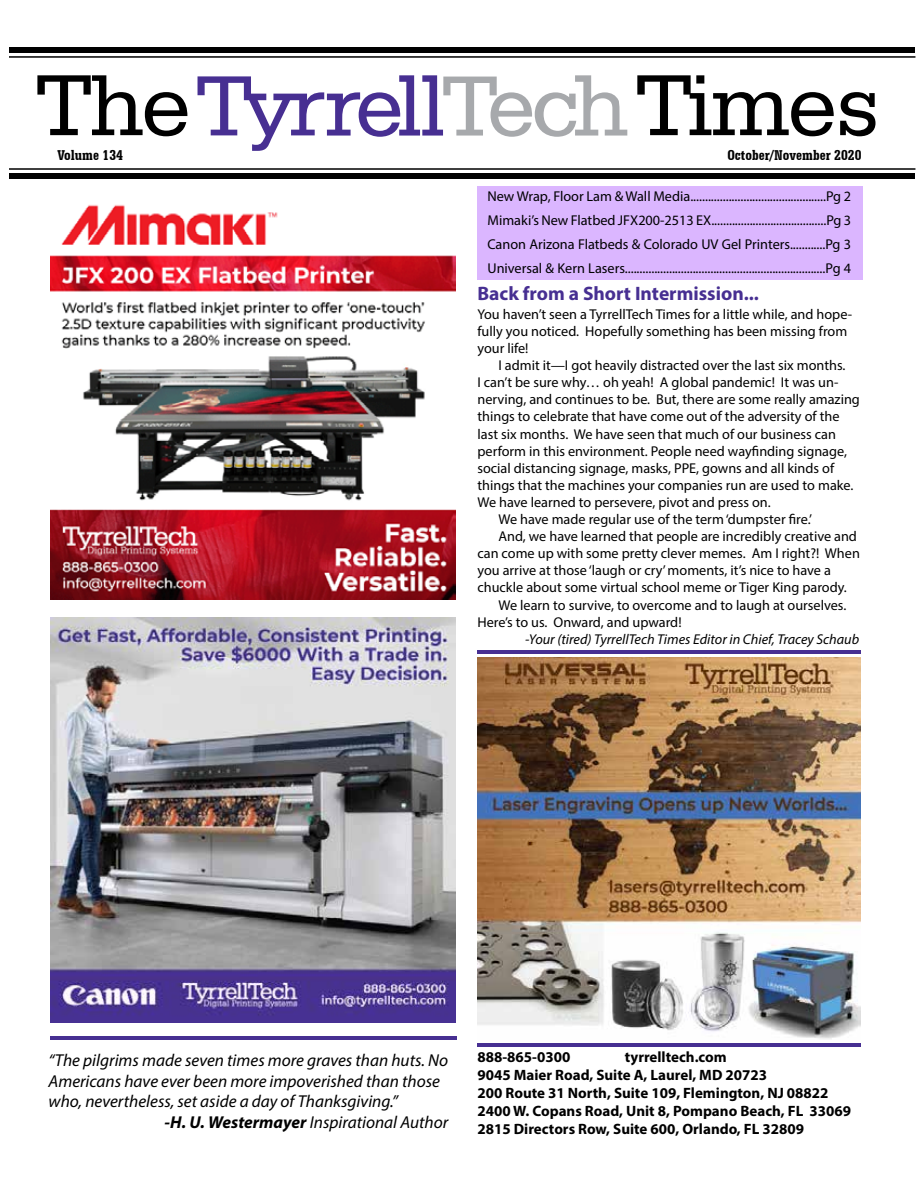
<style>
.page{position:relative;width:918px;height:1188px;background:#fff}
.page>*{position:absolute;margin:0;border:0;box-sizing:border-box;transform-origin:0 0}
.t1{font:700 19.5px "Myriad Pro";color:#472f92}
.t2{font:italic 17.25px "Myriad Pro";color:#000}
.t3{font:700 15px/18px "Myriad Pro";color:#000}
.t4{font:700 condensed 15px "Serifa BT";color:#000}
.t5{font:14.25px/24px "Myriad Pro";color:#000}
.t6{font:italic 14.25px "Myriad Pro";color:#000}
.s1{font-weight:700}
</style>
<div class="page">
<svg style="left:198px;top:75px;width:429px;height:76px"></svg>
<svg style="left:37px;top:75px;width:150px;height:61px"></svg>
<svg style="left:637px;top:75px;width:197px;height:61px"></svg>
<svg style="left:840px;top:92px;width:36px;height:44px"></svg>
<hr style="left:9px;top:168px;width:906px;height:2px;background:#000">
<div style="left:9px;top:173px;width:906px;height:5px;background:#000"></div>
<hr style="left:9px;top:56px;width:906px;height:2px;background:#000">
<div style="left:9px;top:48px;width:906px;height:5px;background:#000"></div>
<div style="left:477px;top:187px;width:385px;height:93px;background:#dbb6ff"></div>
<hr style="left:477px;top:1043px;width:384px;height:4px;background:#472f92">
<hr style="left:477px;top:650px;width:384px;height:4px;background:#472f92">
<hr style="left:51px;top:1036px;width:406px;height:4px;background:#472f92">
<img style="left:477px;top:658px;width:383px;height:381px">
<img style="left:51px;top:205px;width:405px;height:394px">
<img style="left:51px;top:617px;width:405px;height:405px">
<p class="t4" style="left:57px;top:146px;width:67px">Volume 134</p>
<p class="t4" style="left:727px;top:146px;width:136px">October/November 2020</p>
<p class="t5" style="left:487px;top:184px;width:365px;text-align:justify">New Wrap, Floor Lam &amp; Wall Media..............................................Pg 2<br>Mimaki’s New Flatbed JFX200-2513 EX.......................................Pg 3<br>Canon Arizona Flatbeds &amp; Colorado UV Gel Printers............Pg 3<br>Universal &amp; Kern Lasers....................................................................Pg 4</p>
<h1 class="t1" style="left:477px;top:281px;width:283px">Back from a Short Intermission...</h1>
<p class="t5" style="left:477px;top:305px;width:376px;line-height:17.1px">You haven’t seen a TyrrellTech Times for a little while, and hope&shy;fully you noticed. Hopefully something has been missing from your life!</p>
<p class="t5" style="left:498px;top:353px;width:349px">I admit it—I got heavily distracted over the last six months.</p>
<p class="t5" style="left:477px;top:370px;width:362px">I can’t be sure why… oh yeah! A global pandemic! It was un-</p>
<p class="t5" style="left:477px;top:387px;width:384px">nerving, and continues to be. But, there are some really amazing</p>
<p class="t5" style="left:477px;top:404px;width:364px">things to celebrate that have come out of the adversity of the</p>
<p class="t5" style="left:477px;top:422px;width:360px">last six months. We have seen that much of our business can</p>
<p class="t5" style="left:477px;top:439px;width:371px">perform in this environment. People need wayfinding signage,</p>
<p class="t5" style="left:477px;top:456px;width:358px">social distancing signage, masks, PPE, gowns and all kinds of</p>
<p class="t5" style="left:477px;top:473px;width:378px">things that the machines your companies run are used to make.</p>
<p class="t5" style="left:477px;top:490px;width:295px">We have learned to persevere, pivot and press on.</p>
<p class="t5" style="left:498px;top:507px;width:315px">We have made regular use of the term ‘dumpster fire.’</p>
<p class="t5" style="left:498px;top:524px;width:360px">And, we have learned that people are incredibly creative and</p>
<p class="t5" style="left:477px;top:541px;width:384px">can come up with some pretty clever memes. Am I right?! When</p>
<p class="t5" style="left:477px;top:558px;width:355px">you arrive at those ‘laugh or cry’ moments, it’s nice to have a</p>
<p class="t5" style="left:477px;top:575px;width:371px">chuckle about some virtual school meme or Tiger King parody.</p>
<p class="t5" style="left:498px;top:593px;width:349px">We learn to survive, to overcome and to laugh at ourselves.</p>
<p class="t5" style="left:477px;top:610px;width:206px">Here’s to us. Onward, and upward!</p>
<p class="t6" style="left:525px;top:630px;width:335px">-Your (tired) TyrrellTech Times Editor in Chief, Tracey Schaub</p>
<p class="t2" style="left:48px;top:1049px;width:401px">“The pilgrims made seven times more graves than huts. No</p>
<p class="t2" style="left:48px;top:1070px;width:393px">Americans have ever been more impoverished than those</p>
<p class="t2" style="left:48px;top:1091px;width:351px">who, nevertheless, set aside a day of Thanksgiving.”</p>
<p class="t2" style="left:165px;top:1112px;width:285px"><span class="s1">-H. U. Westermayer</span> Inspirational Author</p>
<p class="t3" style="left:477px;top:1047px;width:375px;text-indent:147px">tyrrelltech.com<br>9045 Maier Road, Suite A, Laurel, MD 20723<br>200 Route 31 North, Suite 109, Flemington, NJ 08822<br>2400 W. Copans Road, Unit 8, Pompano Beach, FL 33069<br>2815 Directors Row, Suite 600, Orlando, FL 32809</p>
<p class="t3" style="left:477px;top:1047px;width:94px">888-865-0300</p>
</div>
